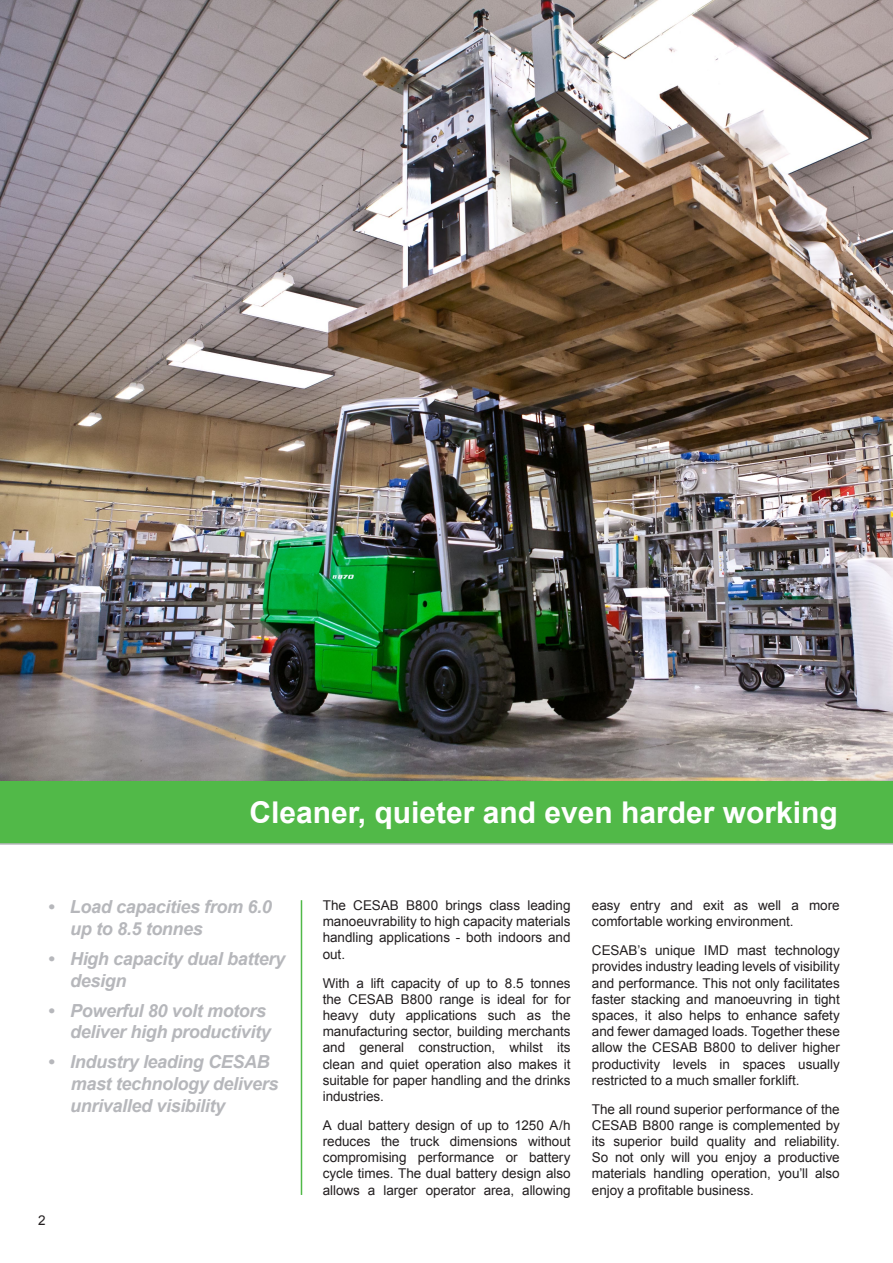
<style>
.page{position:relative;width:893px;height:1263px;background:#fff}
.page>*{position:absolute;margin:0;border:0;box-sizing:border-box;transform-origin:0 0}
.t1{font:700 30px "Arial";color:#fff}
.t2{font:italic 700 18px/21.6px "Arial";letter-spacing:-.02em;color:#b6b7bb}
.t3{font:13.5px/16.2px "Arial";letter-spacing:-.005em;color:#231f20;text-align:justify}
</style>
<div class="page">
<div style="left:0;top:780px;width:893px;height:64px;background:#51b948"></div>
<hr style="left:301px;top:900px;width:1px;height:295px;background:#51b948">
<hr style="left:0;top:843px;width:893px;height:2px;background:#b6b7bb">
<img style="left:0;top:0;width:893px;height:780px">
<h1 class="t1" style="left:249px;top:793px;width:590px">Cleaner, quieter and even harder working</h1>
<h2 class="t2" style="left:70px;top:897px;width:203px;text-indent:-23px">• Load capacities from 6.0 up to 8.5 tonnes</h2>
<h2 class="t2" style="left:70px;top:948px;width:216px;text-indent:-23px">• High capacity dual battery design</h2>
<h2 class="t2" style="left:48px;top:1000px;width:224px;text-align:right">• Powerful 80 volt motors deliver high productivity</h2>
<h2 class="t2" style="left:70px;top:1052px;width:210px;text-indent:-23px">• Industry leading CESAB mast technology delivers unrivalled visibility</h2>
<p class="t3" style="left:38px;top:1212px;width:9px">2</p>
<p class="t3" style="left:323px;top:897px;width:249px">The CESAB B800 brings class leading manoeuvrability to high capacity materials handling applications - both indoors and out.</p>
<p class="t3" style="left:323px;top:975px;width:249px">With a lift capacity of up to 8.5 tonnes the CESAB B800 range is ideal for for heavy duty applications such as the manufacturing sector, building merchants and general construction, whilst its clean and quiet operation also makes it suitable for paper handling and the drinks industries.</p>
<p class="t3" style="left:323px;top:1117px;width:249px">A dual battery design of up to 1250 A/h reduces the truck dimensions without compromising performance or battery cycle times. The dual battery design also allows a larger operator area, allowing</p>
<p class="t3" style="left:592px;top:897px;width:249px">easy entry and exit as well a more comfortable working environment.</p>
<p class="t3" style="left:592px;top:942px;width:249px">CESAB’s unique IMD mast technology provides industry leading levels of visibility and performance. This not only facilitates faster stacking and manoeuvring in tight spaces, it also helps to enhance safety and fewer damaged loads. Together these allow the CESAB B800 to deliver higher productivity levels in spaces usually restricted to a much smaller forklift.</p>
<p class="t3" style="left:592px;top:1101px;width:249px">The all round superior performance of the CESAB B800 range is complemented by its superior build quality and reliability.<br>So not only will you enjoy a productive materials handling operation, you’ll also enjoy a profitable business.</p>
</div>
